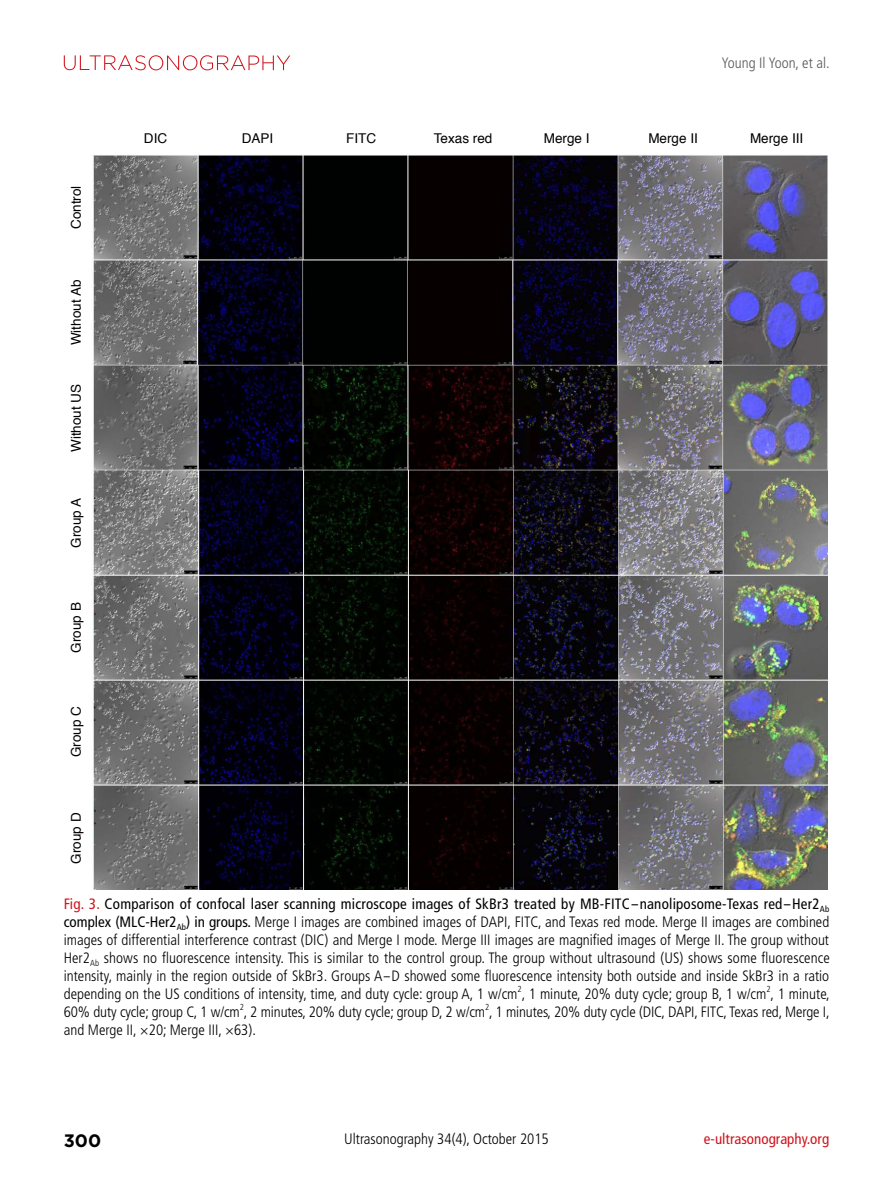
<style>
.page{position:relative;width:893px;height:1191px;background:#fff}
.page>*{position:absolute;margin:0;border:0;box-sizing:border-box;transform-origin:0 0}
.t1{font:700 18px "Gotham";color:#000}
.t2{font:300 condensed 15px/18px "Frutiger LT Std";color:#000;text-align:justify}
.t3{font:condensed 15px "Frutiger LT Std";color:#d0131c}
.t4{font:300 condensed 15px "Frutiger LT Std";color:#5a5757}
.t5{font:13.5px "Helvetica";color:#000}
.t6{font:300 condensed 8.7px "Frutiger LT Std";color:#000}
.s1{font-weight:400;color:#d0131c}
.s2{font-weight:400}
</style>
<div class="page">
<svg style="left:64px;top:55px;width:226px;height:15px"></svg>
<img style="left:92px;top:154px;width:736px;height:736px">
<p class="t4" style="left:721px;top:54px;width:110px">Young Il Yoon, et al.</p>
<p class="t5" style="left:66px;top:229px;width:45px;rotate:-90deg">Control</p>
<p class="t5" style="left:66px;top:345px;width:67px;rotate:-90deg">Without Ab</p>
<p class="t5" style="left:66px;top:452px;width:70px;rotate:-90deg">Without US</p>
<p class="t5" style="left:66px;top:547px;width:51px;rotate:-90deg">Group A</p>
<p class="t5" style="left:66px;top:652px;width:52px;rotate:-90deg">Group B</p>
<p class="t5" style="left:66px;top:757px;width:53px;rotate:-90deg">Group C</p>
<p class="t5" style="left:66px;top:863px;width:53px;rotate:-90deg">Group D</p>
<p class="t5" style="left:144px;top:128px;width:25px">DIC</p>
<p class="t5" style="left:242px;top:128px;width:33px">DAPI</p>
<p class="t5" style="left:346px;top:128px;width:31px">FITC</p>
<p class="t5" style="left:434px;top:128px;width:60px">Texas red</p>
<p class="t5" style="left:544px;top:128px;width:47px">Merge I</p>
<p class="t5" style="left:648px;top:128px;width:51px">Merge II</p>
<p class="t5" style="left:750px;top:128px;width:55px">Merge III</p>
<p class="t2" style="left:64px;top:895px;width:767px"><span class="s1">Fig. 3.</span> <span class="s2">Comparison of confocal laser scanning microscope images of SkBr3 treated by MB-FITC-nanoliposome-Texas red-Her2</span><sub>Ab </sub><span class="s2">complex (MLC-Her2</span><sub>Ab</sub><span class="s2">) in groups.</span> Merge I images are combined images of DAPI, FITC, and Texas red mode. Merge II images are combined images of differential interference contrast (DIC) and Merge I mode. Merge III images are magnified images of Merge II. The group without Her2<sub>Ab</sub> shows no fluorescence intensity. This is similar to the control group. The group without ultrasound (US) shows some fluorescence intensity, mainly in the region outside of SkBr3. Groups A-D showed some fluorescence intensity both outside and inside SkBr3 in a ratio depending on the US conditions of intensity, time, and duty cycle: group A, 1 w/cm , 1 minute, 20% duty cycle; group B, 1 w/cm , 1 minute,</p>
<p class="t6" style="left:517px;top:984px;width:6px">2</p>
<p class="t6" style="left:766px;top:984px;width:6px">2</p>
<p class="t2" style="left:64px;top:1003px;width:767px">60% duty cycle; group C, 1 w/cm , 2 minutes, 20% duty cycle; group D, 2 w/cm , 1 minutes, 20% duty cycle (DIC, DAPI, FITC, Texas red, Merge I,</p>
<p class="t6" style="left:240px;top:1002px;width:6px">2</p>
<p class="t6" style="left:485px;top:1002px;width:6px">2</p>
<p class="t2" style="left:64px;top:1021px;width:194px">and Merge II, ×20; Merge III, ×63).</p>
<p class="t1" style="left:64px;top:1130px;width:39px">300</p>
<p class="t2" style="left:344px;top:1130px;width:206px">Ultrasonography 34(4), October 2015</p>
<p class="t3" style="left:704px;top:1130px;width:127px">e-ultrasonography.org</p>
</div>
